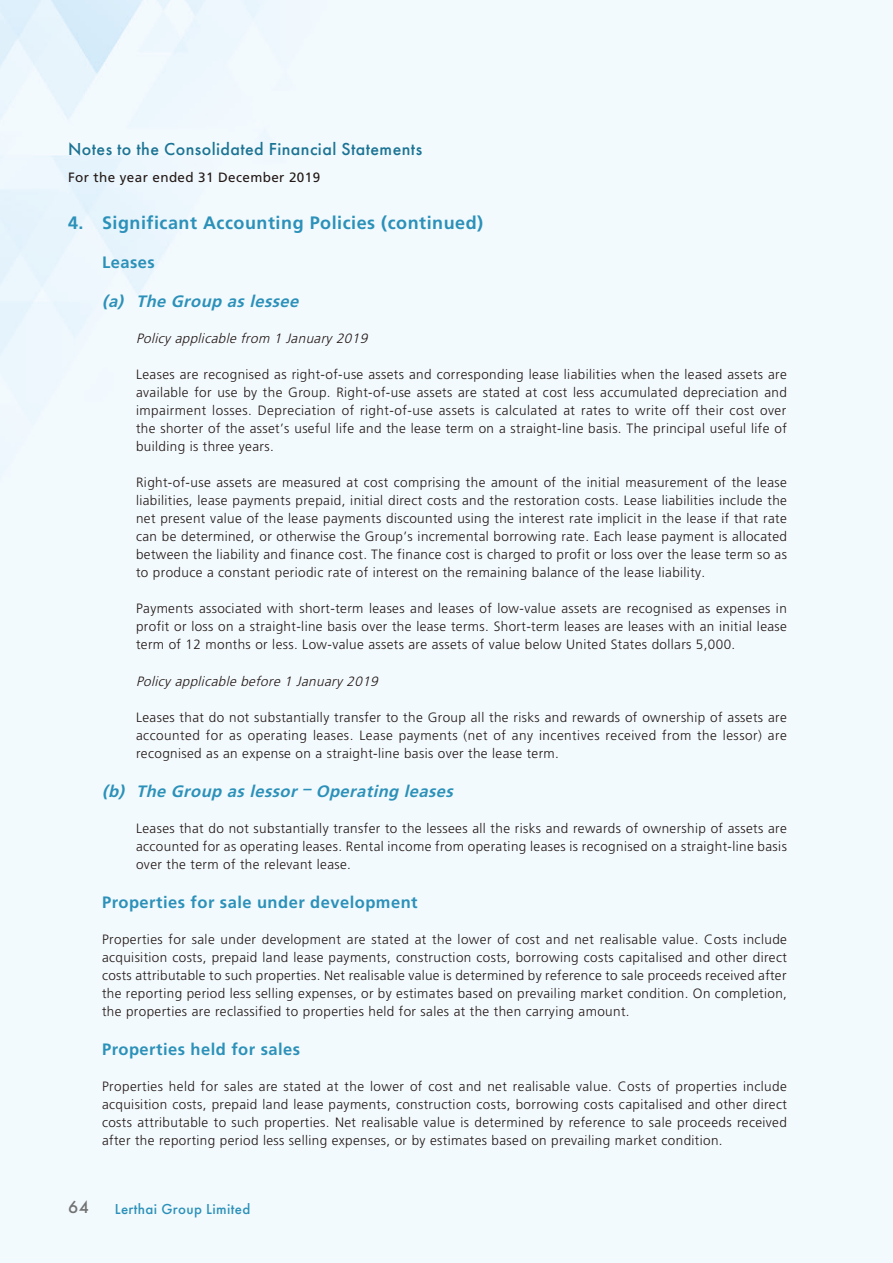
<style>
.page{position:relative;width:893px;height:1263px;background:#fff}
.page>*{position:absolute;margin:0;border:0;box-sizing:border-box;transform-origin:0 0}
.t1{font:700 18px "Frutiger LT Std";letter-spacing:.03em;color:#2c91b9}
.t2{font:500 18px "Futura PT";letter-spacing:.025em;color:#1c7494}
.t3{font:500 18px "Futura PT";color:#727272}
.t4{font:700 16.5px "Frutiger LT Std";letter-spacing:.03em;color:#2c91b9}
.t5{font:italic 700 16.5px "Frutiger LT Std";color:#2c91b9}
.t6{font:500 15px "Futura PT";letter-spacing:.025em;color:#2c91b9}
.t7{font:300 13.5px/18px "Frutiger LT Std";letter-spacing:.03em;color:#231916;text-align:justify}
.t8{font:italic 300 13.5px "Frutiger LT Std";color:#231916}
.t9{font:13.5px "Frutiger LT Std";letter-spacing:.03em;color:#231916}
</style>
<div class="page">
<h1 class="t2" style="left:68px;top:138px;width:356px">Notes to the Consolidated Financial Statements</h1>
<p class="t9" style="left:68px;top:170px;width:254px">For the year ended 31 December 2019</p>
<h1 class="t1" style="left:68px;top:212px;width:417px">4. Significant Accounting Policies (continued)</h1>
<p class="t4" style="left:102px;top:252px;width:54px">Leases</p>
<p class="t5" style="left:102px;top:291px;width:202px">(a) The Group as lessee</p>
<p class="t8" style="left:136px;top:331px;width:236px">Policy applicable from 1 January 2019</p>
<p class="t7" style="left:136px;top:366px;width:652px">Leases are recognised as right-of-use assets and corresponding lease liabilities when the leased assets are available for use by the Group. Right-of-use assets are stated at cost less accumulated depreciation and impairment losses. Depreciation of right-of-use assets is calculated at rates to write off their cost over the shorter of the asset’s useful life and the lease term on a straight-line basis. The principal useful life of building is three years.</p>
<p class="t7" style="left:136px;top:474px;width:652px">Right-of-use assets are measured at cost comprising the amount of the initial measurement of the lease liabilities, lease payments prepaid, initial direct costs and the restoration costs. Lease liabilities include the net present value of the lease payments discounted using the interest rate implicit in the lease if that rate can be determined, or otherwise the Group’s incremental borrowing rate. Each lease payment is allocated between the liability and finance cost. The finance cost is charged to profit or loss over the lease term so as to produce a constant periodic rate of interest on the remaining balance of the lease liability.</p>
<p class="t7" style="left:136px;top:600px;width:652px">Payments associated with short-term leases and leases of low-value assets are recognised as expenses in profit or loss on a straight-line basis over the lease terms. Short-term leases are leases with an initial lease term of 12 months or less. Low-value assets are assets of value below United States dollars 5,000.</p>
<p class="t8" style="left:136px;top:673px;width:247px">Policy applicable before 1 January 2019</p>
<p class="t7" style="left:136px;top:708px;width:652px">Leases that do not substantially transfer to the Group all the risks and rewards of ownership of assets are accounted for as operating leases. Lease payments (net of any incentives received from the lessor) are recognised as an expense on a straight-line basis over the lease term.</p>
<p class="t5" style="left:102px;top:781px;width:357px">(b) The Group as lessor –Operating leases</p>
<p class="t7" style="left:136px;top:819px;width:652px">Leases that do not substantially transfer to the lessees all the risks and rewards of ownership of assets are accounted for as operating leases. Rental income from operating leases is recognised on a straight-line basis over the term of the relevant lease.</p>
<p class="t4" style="left:102px;top:892px;width:317px">Properties for sale under development</p>
<p class="t7" style="left:102px;top:930px;width:686px">Properties for sale under development are stated at the lower of cost and net realisable value. Costs include acquisition costs, prepaid land lease payments, construction costs, borrowing costs capitalised and other direct costs attributable to such properties. Net realisable value is determined by reference to sale proceeds received after the reporting period less selling expenses, or by estimates based on prevailing market condition. On completion, the properties are reclassified to properties held for sales at the then carrying amount.</p>
<p class="t4" style="left:102px;top:1039px;width:200px">Properties held for sales</p>
<p class="t7" style="left:102px;top:1077px;width:686px">Properties held for sales are stated at the lower of cost and net realisable value. Costs of properties include acquisition costs, prepaid land lease payments, construction costs, borrowing costs capitalised and other direct costs attributable to such properties. Net realisable value is determined by reference to sale proceeds received after the reporting period less selling expenses, or by estimates based on prevailing market condition.</p>
<h1 class="t3" style="left:68px;top:1196px;width:22px">64</h1>
<p class="t6" style="left:115px;top:1199px;width:137px">Lerthai Group Limited</p>
</div>
